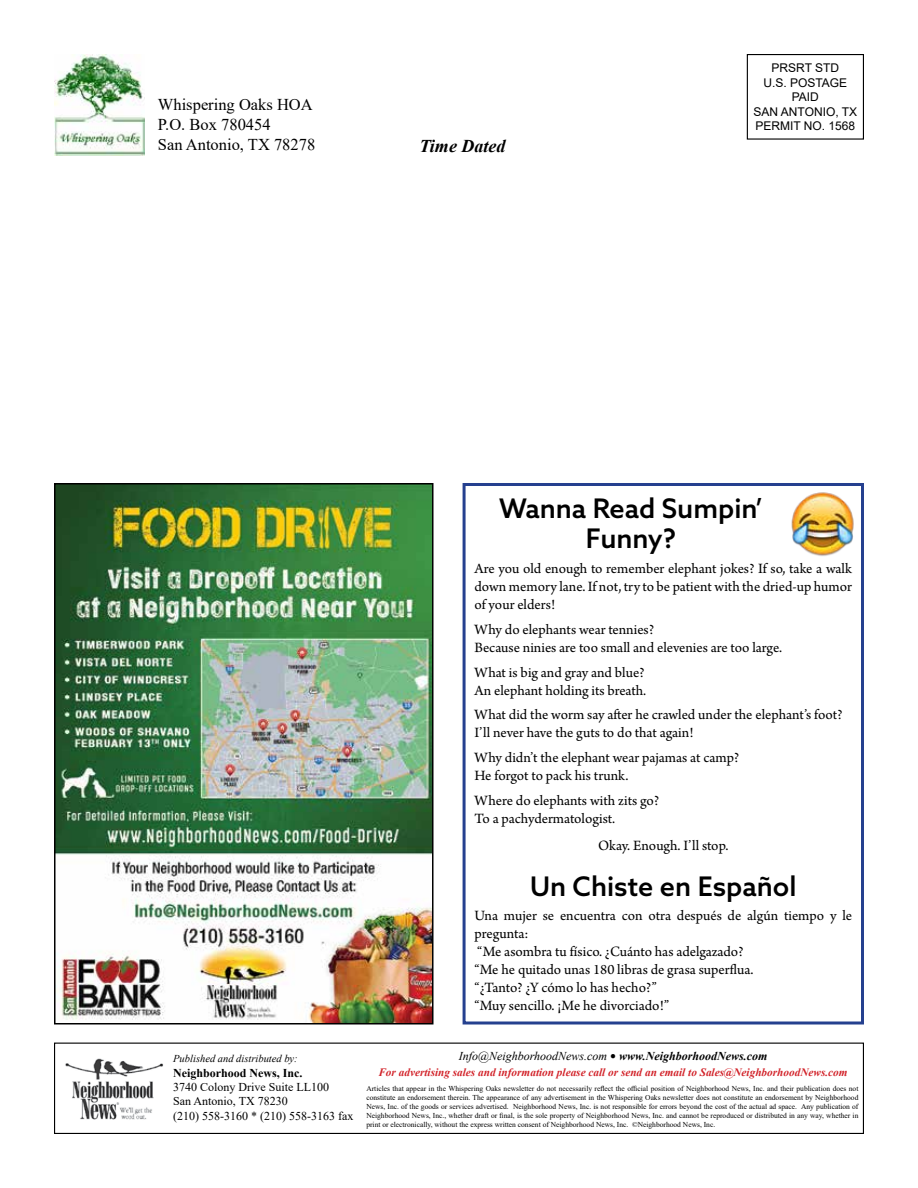
<style>
.page{position:relative;width:918px;height:1188px;background:#fff}
.page>*{position:absolute;margin:0;border:0;box-sizing:border-box;transform-origin:0 0}
.t1{font:500 27px/30px "Azo Sans";color:#000;text-align:center}
.t2{font:italic 700 18px "Times New Roman";color:#000}
.t3{font:16.5px/19.8px "Times New Roman";color:#000}
.t4{font:15px/18px "Arno Pro";color:#000}
.t5{font:12px/14.4px "Times New Roman";color:#000}
.t6{font:italic 12px "Times New Roman";color:#000}
.t7{font:12px/14.4px "Arial";color:#000;text-align:center}
.t8{font:700 12px "Times New Roman";color:#000}
.t9{font:italic 700 11.25px "Times New Roman";color:#d2232a}
.t10{font:italic 10.5px "Times New Roman";color:#000}
.t11{font:7.5px/9px "Times New Roman";color:#000;text-align:justify}
.s1{font-family:"Calibri";font-weight:700;font-style:normal}
.s2{font-weight:700}
</style>
<div class="page">
<div style="left:747px;top:54px;width:117px;height:86px;border:1px solid #000"></div>
<img style="left:54px;top:54px;width:90px;height:102px">
<img style="left:65px;top:1058px;width:98px;height:62px">
<div style="left:54px;top:1043px;width:810px;height:91px;border:1px solid #000"></div>
<img style="left:791px;top:492px;width:63px;height:64px">
<div style="left:463px;top:483px;width:401px;height:541px;border:3px solid #25408f"></div>
<img style="left:57px;top:486px;width:374px;height:535px">
<div style="left:54px;top:483px;width:380px;height:541px;border:2px solid #000"></div>
<p class="t3" style="left:158px;top:94px;width:159px">Whispering Oaks HOA<br>P.O. Box 780454<br>San Antonio, TX 78278</p>
<p class="t2" style="left:420px;top:133px;width:87px">Time Dated</p>
<p class="t7" style="left:754px;top:61px;width:105px">PRSRT STD<br>U.S. POSTAGE<br>PAID<br>SAN ANTONIO, TX<br>PERMIT NO. 1568</p>
<h1 class="t1" style="left:499px;top:493px;width:265px">Wanna Read Sumpin’<br>Funny?</h1>
<p class="t4" style="left:474px;top:560px;width:379px;text-align:justify">Are you old enough to remember elephant jokes? If so, take a walk down memory lane. If not, try to be patient with the dried-up humor of your elders!</p>
<p class="t4" style="left:474px;top:621px;width:309px">Why do elephants wear tennies?<br>Because ninies are too small and elevenies are too large.</p>
<p class="t4" style="left:474px;top:664px;width:173px">What is big and gray and blue?<br>An elephant holding its breath.</p>
<p class="t4" style="left:474px;top:707px;width:370px">What did the worm say after he crawled under the elephant’s foot?<br>I’ll never have the guts to do that again!</p>
<p class="t4" style="left:474px;top:749px;width:266px">Why didn’t the elephant wear pajamas at camp?<br>He forgot to pack his trunk.</p>
<p class="t4" style="left:474px;top:792px;width:186px">Where do elephants with zits go?<br>To a pachydermatologist.</p>
<p class="t4" style="left:598px;top:837px;width:132px">Okay. Enough. I’ll stop.</p>
<h1 class="t1" style="left:530px;top:871px;width:268px">Un Chiste en Español</h1>
<p class="t4" style="left:474px;top:908px;width:379px">Una mujer se encuentra con otra después de algún tiempo y le pregunta:<br>“Me asombra tu físico. ¿Cuánto has adelgazado?<br>“Me he quitado unas 180 libras de grasa superflua.<br>“¿Tanto? ¿Y cómo lo has hecho?”<br>“Muy sencillo. ¡Me he divorciado!”</p>
<p class="t10" style="left:173px;top:1051px;width:126px">Published and distributed by:</p>
<p class="t8" style="left:173px;top:1064px;width:131px">Neighborhood News, Inc.</p>
<p class="t5" style="left:173px;top:1079px;width:182px">3740 Colony Drive Suite LL100<br>San Antonio, TX 78230<br>(210) 558-3160 * (210) 558-3163 fax</p>
<p class="t6" style="left:459px;top:1048px;width:310px">Info@NeighborhoodNews.com <span class="s1">•</span> <span class="s2">www.NeighborhoodNews.com</span></p>
<p class="t9" style="left:378px;top:1064px;width:471px">For advertising sales and information please call or send an email to Sales@NeighborhoodNews.com</p>
<p class="t11" style="left:366px;top:1083px;width:494px">Articles that appear in the Whispering Oaks newsletter do not necessarily reflect the official position of Neighborhood News, Inc. and their publication does not constitute an endorsement therein. The appearance of any advertisement in the Whispering Oaks newsletter does not constitute an endorsement by Neighborhood News, Inc. of the goods or services advertised. Neighborhood News, Inc. is not responsible for errors beyond the cost of the actual ad space. Any publication of Neighborhood News, Inc., whether draft or final, is the sole property of Neighborhood News, Inc. and cannot be reproduced or distributed in any way, whether in print or electronically, without the express written consent of Neighborhood News, Inc. ©Neighborhood News, Inc.</p>
</div>
